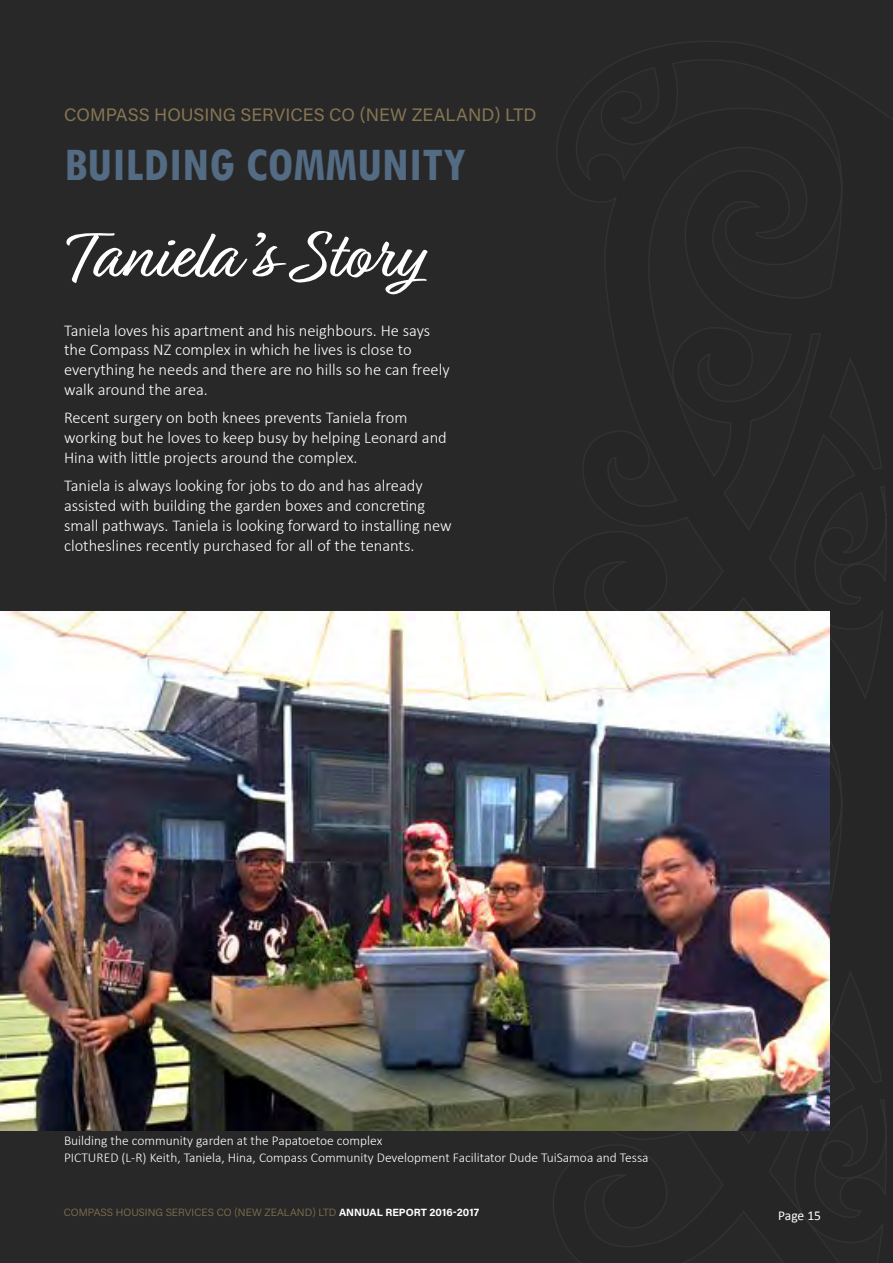
<style>
.page{position:relative;width:893px;height:1263px;background:#292829}
.page>*{position:absolute;margin:0;border:0;box-sizing:border-box;transform-origin:0 0}
.t1{font:72px "Relation";color:#fff}
.t2{font:700 condensed 49.5px "Tw Cen";color:#536b83}
.t3{font:18px "Acumin Pro";letter-spacing:.005em;color:#857551}
.t4{font:300 16.5px/19.8px "Calibri";color:#fff}
.t5{font:300 13.5px/16.2px "Calibri";color:#fff}
.t6{font:13.5px "Calibri";letter-spacing:-.005em;color:#fff}
.t7{font:300 10.5px "Acumin Pro";letter-spacing:.005em;color:#857551}
.s1{font-weight:700;color:#fff}
</style>
<div class="page">
<img style="left:0;top:612px;width:829px;height:519px">
<p class="t3" style="left:64px;top:102px;width:474px">COMPASS HOUSING SERVICES CO (NEW ZEALAND) LTD</p>
<h2 class="t2" style="left:64px;top:135px;width:403px">BUILDING COMMUNITY</h2>
<h1 class="t1" style="left:64px;top:215px;width:358px">Taniela’s Story</h1>
<p class="t4" style="left:64px;top:320px;width:387px">Taniela loves his apartment and his neighbours. He says the Compass NZ complex in which he lives is close to everything he needs and there are no hills so he can freely walk around the area.</p>
<p class="t4" style="left:64px;top:408px;width:384px">Recent surgery on both knees prevents Taniela from working but he loves to keep busy by helping Leonard and<br>Hina with little projects around the complex.</p>
<p class="t4" style="left:64px;top:476px;width:389px">Taniela is always looking for jobs to do and has already assisted with building the garden boxes and concreting small pathways. Taniela is looking forward to installing new clotheslines recently purchased for all of the tenants.</p>
<p class="t5" style="left:64px;top:1133px;width:586px">Building the community garden at the Papatoetoe complex<br>PICTURED (L-R) Keith, Taniela, Hina, Compass Community Development Facilitator Dude TuiSamoa and Tessa</p>
<p class="t7" style="left:64px;top:1205px;width:417px">COMPASS HOUSING SERVICES CO (NEW ZEALAND) LTD <span class="s1">ANNUAL REPORT 2016-2017</span></p>
<p class="t6" style="left:778px;top:1206px;width:44px">Page 15</p>
</div>
